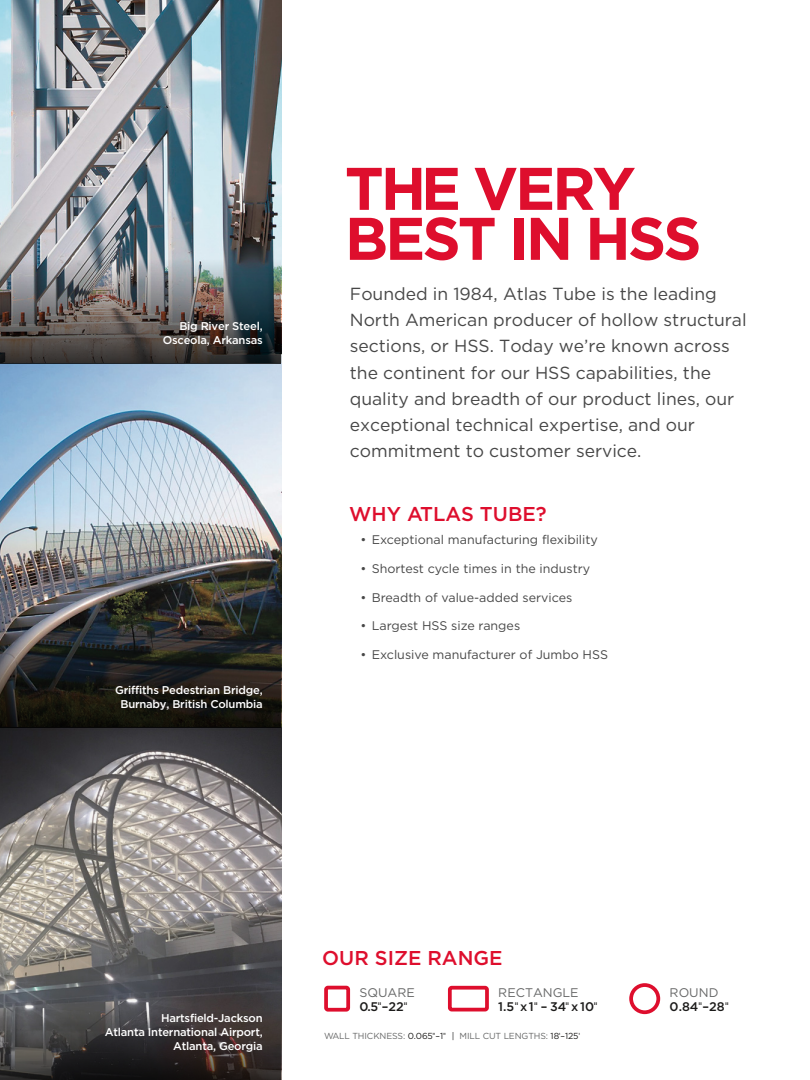
<style>
.page{position:relative;width:810px;height:1080px;background:#fff}
.page>*{position:absolute;margin:0;border:0;box-sizing:border-box;transform-origin:0 0}
.t1{font:700 60px/50px "Gotham";letter-spacing:-.05em;color:#de0e2d}
.t2{font:500 20px "Gotham";color:#de0e2d}
.t3{font:17.5px/26.2px "Gotham";color:#474747}
.t4{font:12.5px "Gotham";color:#474747}
.t5{font:500 12.5px/13.8px "Gotham";color:#1c1b1a}
.t6{font:12.5px/13.8px "Gotham";color:#666767}
.t7{font:500 11.25px/13.8px "Gotham";letter-spacing:-.02em;color:#fff;text-align:right}
.t8{font:8.75px "Gotham";letter-spacing:-.01em;color:#666767}
.s1{font-weight:500;color:#1c1b1a}
.s2{font-family:"Frutiger LT Std";font-weight:300;color:#1c1b1a}
.s3{font-weight:400;color:#666767}
.s4{font-family:"Frutiger LT Std";font-weight:300}
.s5{color:#1c1b1a}
</style>
<div class="page">
<img style="left:0;top:0;width:281px;height:1010px">
<div style="left:324px;top:986px;width:26px;height:26px;border:4px solid #de0e2d;border-radius:2px"></div>
<div style="left:448px;top:986px;width:41px;height:25px;border:4px solid #de0e2d;border-radius:2px"></div>
<div style="left:629px;top:983px;width:31px;height:31px;border:4px solid #de0e2d;border-radius:50%"></div>
<img style="left:0;top:259px;width:281px;height:105px">
<svg style="left:0;top:618px;width:281px;height:110px;background:#23231f"></svg>
<svg style="left:0;top:1010px;width:281px;height:70px;background:#373232"></svg>
<p class="t7" style="left:163px;top:319px;width:101px">Big River Steel,<br>Osceola, Arkansas</p>
<p class="t7" style="left:115px;top:683px;width:149px;text-align:center">Griffiths Pedestrian Bridge,<br>Burnaby, British Columbia</p>
<h1 class="t1" style="left:345px;top:163px;width:358px">THE VERY<br>BEST IN HSS</h1>
<p class="t3" style="left:350px;top:280px;width:398px">Founded in 1984, Atlas Tube is the leading North American producer of hollow structural sections, or HSS. Today we’re known across the continent for our HSS capabilities, the quality and breadth of our product lines, our exceptional technical expertise, and our commitment to customer service.</p>
<p class="t2" style="left:349px;top:501px;width:199px">WHY ATLAS TUBE?</p>
<p class="t4" style="left:361px;top:532px;width:239px">• Exceptional manufacturing flexibility</p>
<p class="t4" style="left:361px;top:560px;width:231px">• Shortest cycle times in the industry</p>
<p class="t4" style="left:361px;top:589px;width:213px">• Breadth of value-added services</p>
<p class="t4" style="left:361px;top:618px;width:161px">• Largest HSS size ranges</p>
<p class="t4" style="left:361px;top:647px;width:249px">• Exclusive manufacturer of Jumbo HSS</p>
<p class="t7" style="left:105px;top:1011px;width:159px;line-height:14.1px">Hartsfield-Jackson<br>Atlanta International Airport,<br>Atlanta, Georgia</p>
<p class="t2" style="left:322px;top:945px;width:182px">OUR SIZE RANGE</p>
<p class="t6" style="left:360px;top:986px;width:57px">SQUARE<br><span class="s1">0.5</span><span class="s2">"</span><span class="s1">–22</span><span class="s2">"</span></p>
<p class="t5" style="left:498px;top:985px;width:102px"><span class="s3">RECTANGLE<br></span>1.5<span class="s4">"</span> x 1<span class="s4">"</span>– 34<span class="s4">"</span> x 10<span class="s4">"</span></p>
<p class="t5" style="left:670px;top:986px;width:62px"><span class="s3">ROUND<br></span>0.84<span class="s4">"</span>–28<span class="s4">"</span></p>
<p class="t8" style="left:324px;top:1031px;width:258px">WALL THICKNESS: <span class="s5">0.065</span><span class="s2">"</span><span class="s5">–1</span><span class="s2">"</span> <span class="s5">|</span> MILL CUT LENGTHS: <span class="s5">18</span><span class="s2">'</span><span class="s5">–125</span><span class="s2">'</span></p>
</div>
